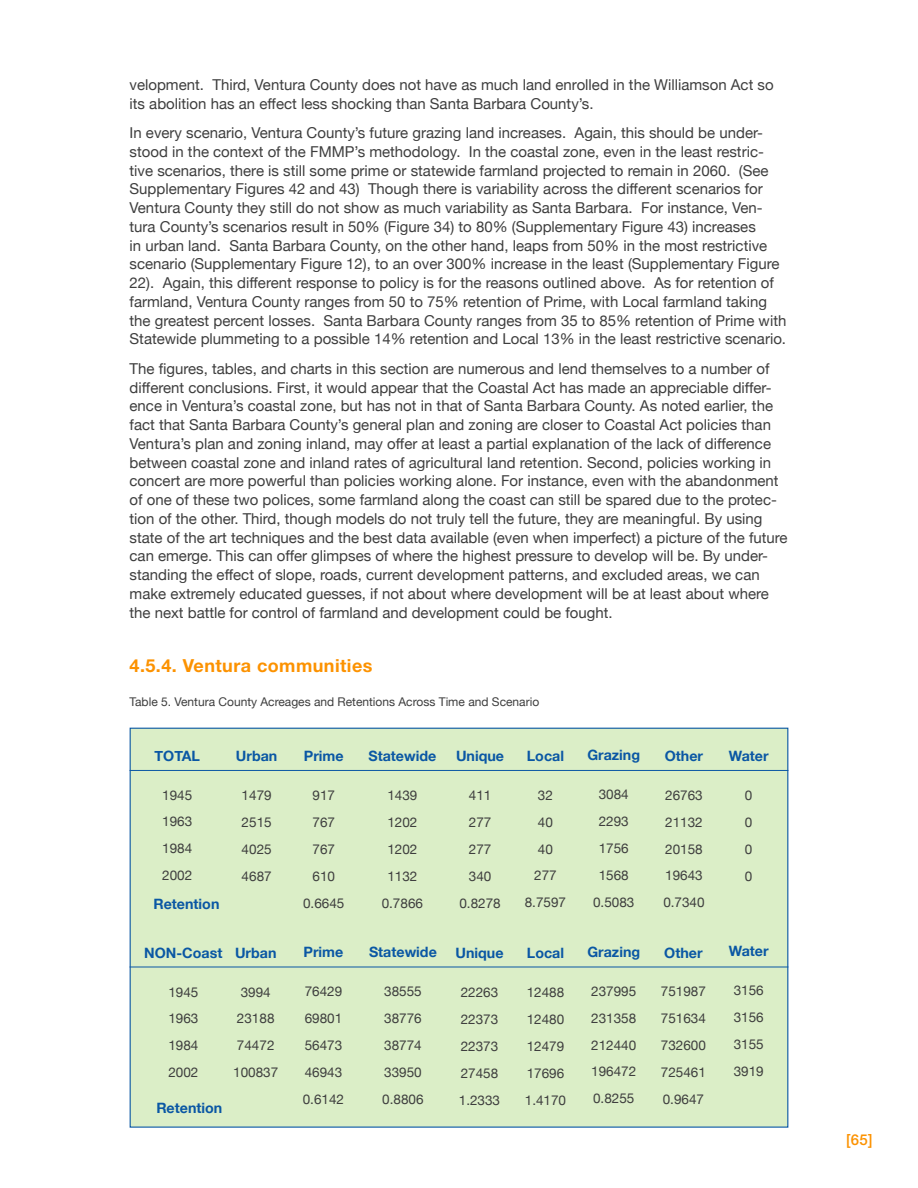
<style>
.page{position:relative;width:918px;height:1188px;background:#fff}
.page>*{position:absolute;margin:0;border:0;box-sizing:border-box;transform-origin:0 0}
.SUBsubtitle{font:700 18px "Helvetica Neue LT Std";letter-spacing:.025em;color:#fc9200}
.JUmain{font:15px/18.8px "Helvetica Neue";color:#3e3e3e}
.t1{font:500 15px "Helvetica Neue LT Std";color:#fc9200}
.boxes_header{font:700 14.25px "Helvetica Neue";color:#0a57a4}
.boxes{font:13.5px "Helvetica Neue";color:#3e3e3e}
.JFootnotes{font:12px "Helvetica Neue";color:#3e3e3e}
</style>
<div class="page">
<div style="left:130px;top:728px;width:658px;height:399px;background:#dbeec7"></div>
<hr style="left:130px;top:770px;width:658px;height:1px;background:#0a57a4">
<hr style="left:130px;top:967px;width:658px;height:1px;background:#0a57a4">
<p class="JUmain" style="left:130px;top:75px;width:646px">velopment. Third, Ventura County does not have as much land enrolled in the Williamson Act so its abolition has an effect less shocking than Santa Barbara County’s.</p>
<p class="JUmain" style="left:130px;top:123px;width:658px">In every scenario, Ventura County’s future grazing land increases. Again, this should be under&shy;stood in the context of the FMMP’s methodology. In the coastal zone, even in the least restric&shy;tive scenarios, there is still some prime or statewide farmland projected to remain in 2060. (See Supplementary Figures 42 and 43) Though there is variability across the different scenarios for Ventura County they still do not show as much variability as Santa Barbara. For instance, Ven&shy;tura County’s scenarios result in 50% (Figure 34) to 80% (Supplementary Figure 43) increases<br>in urban land. Santa Barbara County, on the other hand, leaps from 50% in the most restrictive scenario (Supplementary Figure 12), to an over 300% increase in the least (Supplementary Figure 22). Again, this different response to policy is for the reasons outlined above. As for retention of farmland, Ventura County ranges from 50 to 75% retention of Prime, with Local farmland taking the greatest percent losses. Santa Barbara County ranges from 35 to 85% retention of Prime with Statewide plummeting to a possible 14% retention and Local 13% in the least restrictive scenario.</p>
<p class="JUmain" style="left:130px;top:359px;width:660px">The figures, tables, and charts in this section are numerous and lend themselves to a number of different conclusions. First, it would appear that the Coastal Act has made an appreciable differ&shy;ence in Ventura’s coastal zone, but has not in that of Santa Barbara County. As noted earlier, the fact that Santa Barbara County’s general plan and zoning are closer to Coastal Act policies than Ventura’s plan and zoning inland, may offer at least a partial explanation of the lack of difference between coastal zone and inland rates of agricultural land retention. Second, policies working in concert are more powerful than policies working alone. For instance, even with the abandonment of one of these two polices, some farmland along the coast can still be spared due to the protec&shy;tion of the other. Third, though models do not truly tell the future, they are meaningful. By using state of the art techniques and the best data available (even when imperfect) a picture of the future can emerge. This can offer glimpses of where the highest pressure to develop will be. By under&shy;standing the effect of slope, roads, current development patterns, and excluded areas, we can make extremely educated guesses, if not about where development will be at least about where the next battle for control of farmland and development could be fought.</p>
<p class="SUBsubtitle" style="left:130px;top:655px;width:244px">4.5.4. Ventura communities</p>
<p class="JFootnotes" style="left:130px;top:694px;width:411px">Table 5. Ventura County Acreages and Retentions Across Time and Scenario</p>
<p class="boxes_header" style="left:155px;top:747px;width:47px">TOTAL</p>
<p class="boxes" style="left:162px;top:787px;width:32px">1945</p>
<p class="boxes" style="left:162px;top:814px;width:32px">1963</p>
<p class="boxes" style="left:162px;top:841px;width:32px">1984</p>
<p class="boxes" style="left:162px;top:868px;width:32px">2002</p>
<p class="boxes_header" style="left:153px;top:895px;width:67px">Retention</p>
<p class="boxes_header" style="left:144px;top:944px;width:80px">NON-Coast</p>
<p class="boxes" style="left:168px;top:984px;width:32px">1945</p>
<p class="boxes" style="left:168px;top:1011px;width:32px">1963</p>
<p class="boxes" style="left:168px;top:1038px;width:32px">1984</p>
<p class="boxes" style="left:168px;top:1065px;width:32px">2002</p>
<p class="boxes_header" style="left:156px;top:1099px;width:67px">Retention</p>
<p class="boxes_header" style="left:236px;top:747px;width:43px">Urban</p>
<p class="boxes" style="left:242px;top:787px;width:32px">1479</p>
<p class="boxes" style="left:242px;top:814px;width:32px">2515</p>
<p class="boxes" style="left:242px;top:841px;width:32px">4025</p>
<p class="boxes" style="left:242px;top:868px;width:32px">4687</p>
<p class="boxes_header" style="left:235px;top:944px;width:43px">Urban</p>
<p class="boxes" style="left:241px;top:984px;width:32px">3994</p>
<p class="boxes" style="left:237px;top:1011px;width:39px">23188</p>
<p class="boxes" style="left:237px;top:1038px;width:39px">74472</p>
<p class="boxes" style="left:233px;top:1065px;width:47px">100837</p>
<p class="boxes_header" style="left:304px;top:747px;width:41px">Prime</p>
<p class="boxes" style="left:312px;top:787px;width:24px">917</p>
<p class="boxes" style="left:312px;top:814px;width:24px">767</p>
<p class="boxes" style="left:312px;top:841px;width:24px">767</p>
<p class="boxes" style="left:312px;top:868px;width:24px">610</p>
<p class="boxes" style="left:303px;top:895px;width:43px">0.6645</p>
<p class="boxes_header" style="left:304px;top:943px;width:41px">Prime</p>
<p class="boxes" style="left:305px;top:983px;width:39px">76429</p>
<p class="boxes" style="left:305px;top:1010px;width:39px">69801</p>
<p class="boxes" style="left:305px;top:1037px;width:39px">56473</p>
<p class="boxes" style="left:305px;top:1064px;width:39px">46943</p>
<p class="boxes" style="left:303px;top:1091px;width:43px">0.6142</p>
<p class="boxes_header" style="left:368px;top:747px;width:69px">Statewide</p>
<p class="boxes" style="left:387px;top:787px;width:32px">1439</p>
<p class="boxes" style="left:387px;top:814px;width:32px">1202</p>
<p class="boxes" style="left:387px;top:841px;width:32px">1202</p>
<p class="boxes" style="left:387px;top:868px;width:32px">1132</p>
<p class="boxes" style="left:382px;top:895px;width:43px">0.7866</p>
<p class="boxes_header" style="left:369px;top:943px;width:69px">Statewide</p>
<p class="boxes" style="left:384px;top:983px;width:39px">38555</p>
<p class="boxes" style="left:384px;top:1010px;width:39px">38776</p>
<p class="boxes" style="left:384px;top:1037px;width:39px">38774</p>
<p class="boxes" style="left:384px;top:1064px;width:39px">33950</p>
<p class="boxes" style="left:382px;top:1091px;width:43px">0.8806</p>
<p class="boxes_header" style="left:456px;top:747px;width:50px">Unique</p>
<p class="boxes" style="left:469px;top:787px;width:24px">411</p>
<p class="boxes" style="left:469px;top:814px;width:24px">277</p>
<p class="boxes" style="left:469px;top:841px;width:24px">277</p>
<p class="boxes" style="left:469px;top:868px;width:24px">340</p>
<p class="boxes" style="left:459px;top:895px;width:43px">0.8278</p>
<p class="boxes_header" style="left:456px;top:944px;width:50px">Unique</p>
<p class="boxes" style="left:461px;top:984px;width:39px">22263</p>
<p class="boxes" style="left:461px;top:1011px;width:39px">22373</p>
<p class="boxes" style="left:461px;top:1038px;width:39px">22373</p>
<p class="boxes" style="left:461px;top:1065px;width:39px">27458</p>
<p class="boxes" style="left:459px;top:1092px;width:43px">1.2333</p>
<p class="boxes_header" style="left:527px;top:747px;width:39px">Local</p>
<p class="boxes" style="left:538px;top:787px;width:17px">32</p>
<p class="boxes" style="left:538px;top:814px;width:17px">40</p>
<p class="boxes" style="left:538px;top:841px;width:17px">40</p>
<p class="boxes" style="left:534px;top:868px;width:24px">277</p>
<p class="boxes" style="left:525px;top:895px;width:43px">8.7597</p>
<p class="boxes_header" style="left:527px;top:944px;width:39px">Local</p>
<p class="boxes" style="left:527px;top:984px;width:39px">12488</p>
<p class="boxes" style="left:527px;top:1011px;width:39px">12480</p>
<p class="boxes" style="left:527px;top:1038px;width:39px">12479</p>
<p class="boxes" style="left:527px;top:1065px;width:39px">17696</p>
<p class="boxes" style="left:525px;top:1092px;width:43px">1.4170</p>
<p class="boxes_header" style="left:587px;top:747px;width:54px">Grazing</p>
<p class="boxes" style="left:599px;top:786px;width:32px">3084</p>
<p class="boxes" style="left:599px;top:813px;width:32px">2293</p>
<p class="boxes" style="left:599px;top:840px;width:32px">1756</p>
<p class="boxes" style="left:599px;top:867px;width:32px">1568</p>
<p class="boxes" style="left:593px;top:894px;width:43px">0.5083</p>
<p class="boxes_header" style="left:587px;top:943px;width:54px">Grazing</p>
<p class="boxes" style="left:591px;top:983px;width:47px">237995</p>
<p class="boxes" style="left:591px;top:1010px;width:47px">231358</p>
<p class="boxes" style="left:591px;top:1037px;width:47px">212440</p>
<p class="boxes" style="left:591px;top:1064px;width:47px">196472</p>
<p class="boxes" style="left:593px;top:1091px;width:43px">0.8255</p>
<p class="boxes_header" style="left:665px;top:747px;width:40px">Other</p>
<p class="boxes" style="left:665px;top:787px;width:39px">26763</p>
<p class="boxes" style="left:665px;top:814px;width:39px">21132</p>
<p class="boxes" style="left:665px;top:841px;width:39px">20158</p>
<p class="boxes" style="left:665px;top:868px;width:39px">19643</p>
<p class="boxes" style="left:663px;top:895px;width:43px">0.7340</p>
<p class="boxes_header" style="left:664px;top:944px;width:40px">Other</p>
<p class="boxes" style="left:661px;top:984px;width:47px">751987</p>
<p class="boxes" style="left:661px;top:1010px;width:47px">751634</p>
<p class="boxes" style="left:661px;top:1037px;width:47px">732600</p>
<p class="boxes" style="left:661px;top:1064px;width:47px">725461</p>
<p class="boxes" style="left:663px;top:1091px;width:43px">0.9647</p>
<p class="boxes_header" style="left:729px;top:747px;width:41px">Water</p>
<p class="boxes" style="left:745px;top:787px;width:9px">0</p>
<p class="boxes" style="left:745px;top:814px;width:9px">0</p>
<p class="boxes" style="left:745px;top:841px;width:9px">0</p>
<p class="boxes" style="left:745px;top:868px;width:9px">0</p>
<p class="boxes_header" style="left:729px;top:942px;width:41px">Water</p>
<p class="boxes" style="left:734px;top:982px;width:32px">3156</p>
<p class="boxes" style="left:734px;top:1009px;width:32px">3156</p>
<p class="boxes" style="left:734px;top:1036px;width:32px">3155</p>
<p class="boxes" style="left:734px;top:1063px;width:32px">3919</p>
<p class="t1" style="left:846px;top:1130px;width:28px">[65]</p>
</div>
